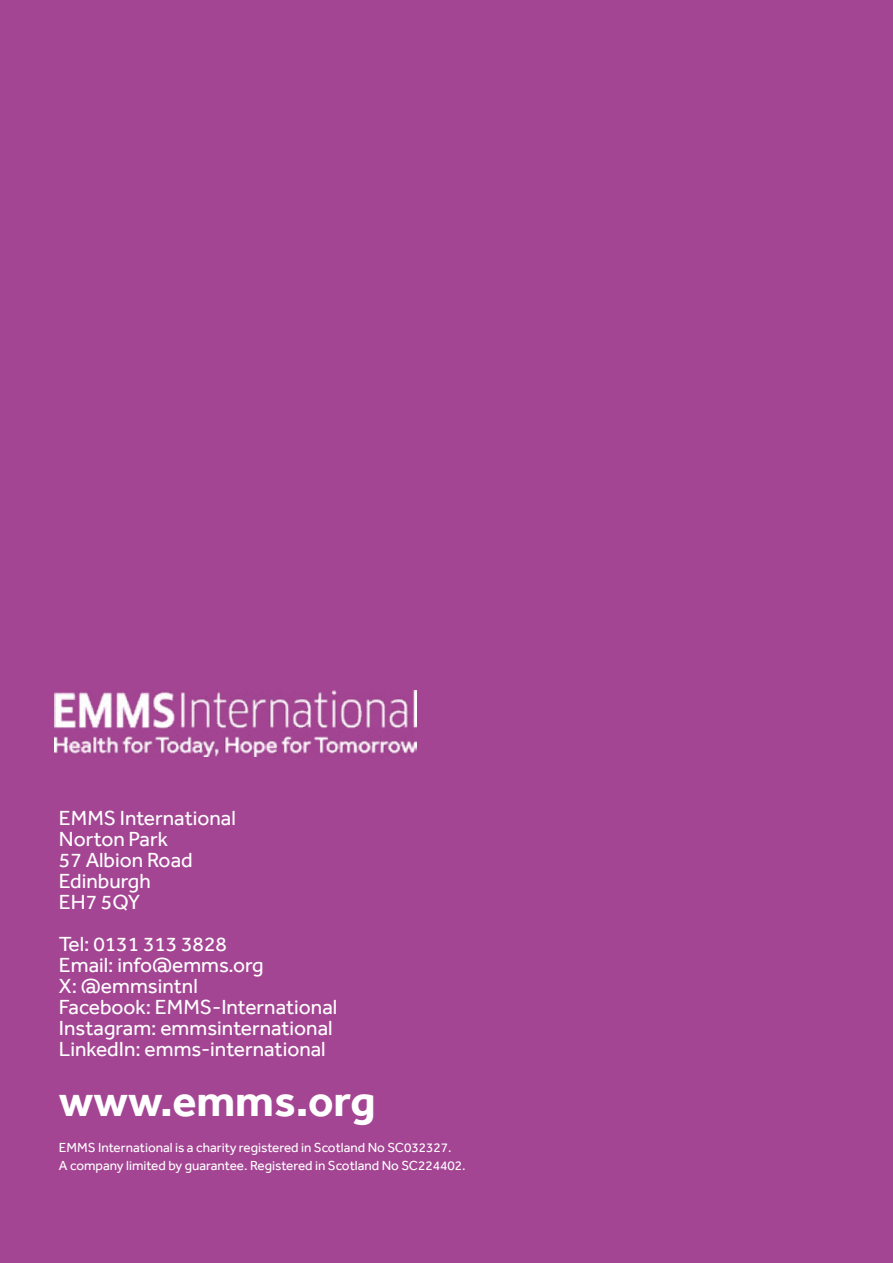
<style>
.page{position:relative;width:893px;height:1263px;background:#a44593}
.page>*{position:absolute;margin:0;border:0;box-sizing:border-box;transform-origin:0 0}
.t1{font:700 45px "Effra";color:#fff}
.t2{font:21px/21px "Effra";color:#fff}
.t3{font:13.5px/18px "Effra";color:#fff}
</style>
<div class="page">
<img style="left:54px;top:691px;width:363px;height:66px">
<p class="t2" style="left:59px;top:807px;width:178px">EMMS International<br>Norton Park<br>57 Albion Road<br>Edinburgh<br>EH7 5QY</p>
<p class="t2" style="left:59px;top:933px;width:280px">Tel: 0131 313 3828<br>Email: info@emms.org<br>X: @emmsintnl<br>Facebook: EMMS-International<br>Instagram: emmsinternational<br>LinkedIn: emms-international</p>
<h1 class="t1" style="left:59px;top:1074px;width:318px">www.emms.org</h1>
<p class="t3" style="left:59px;top:1138px;width:408px">EMMS International is a charity registered in Scotland No SC032327.<br>A company limited by guarantee. Registered in Scotland No SC224402.</p>
</div>
